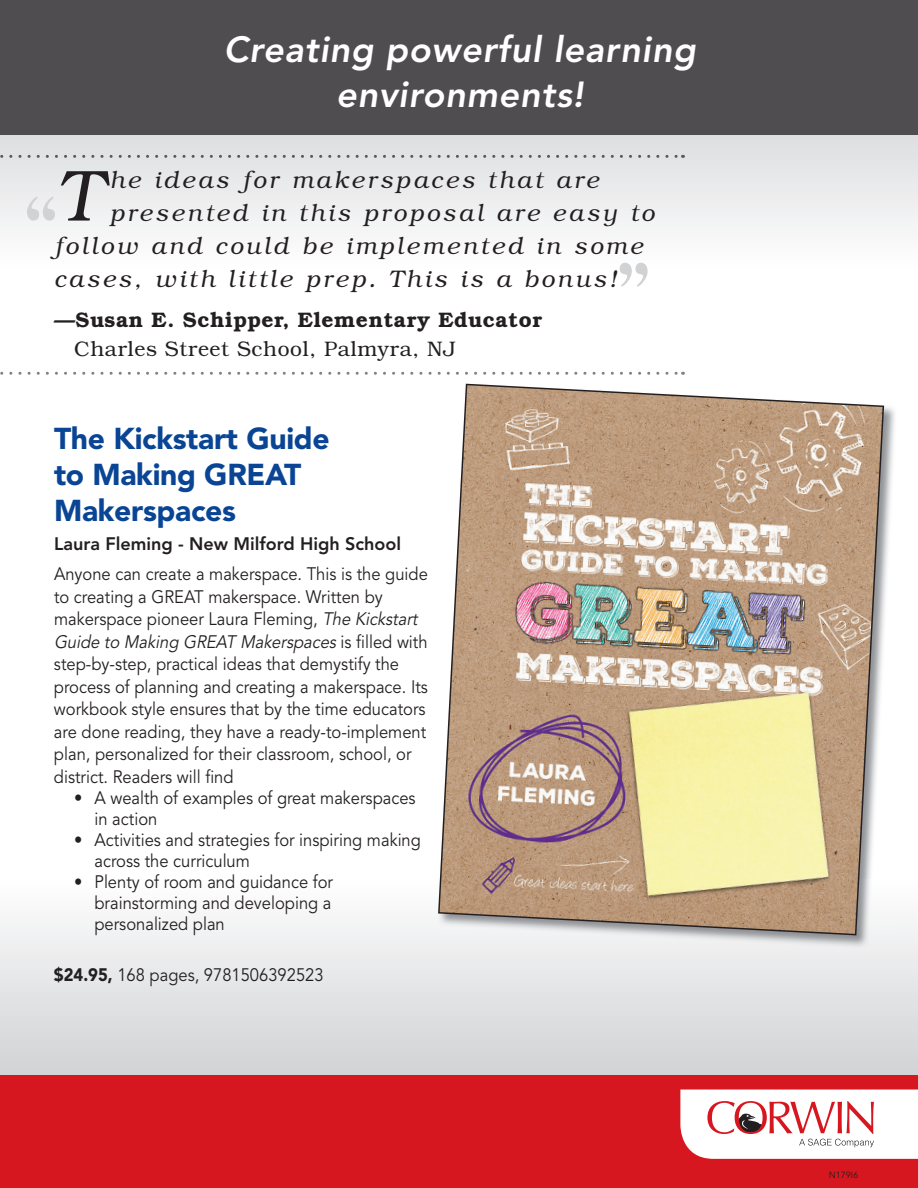
<style>
.page{position:relative;width:918px;height:1188px;background:#fff}
.page>*{position:absolute;margin:0;border:0;box-sizing:border-box;transform-origin:0 0}
.t1{font:italic 300 72.45px "Bookman";color:#231f20}
.t2{font:italic 800 36px/45px "Avenir";letter-spacing:.02em;color:#fff;text-align:center}
.t3{font:900 30px/36px "Avenir";letter-spacing:-.01em;color:#094594}
.t4{font:italic 300 24px "Bookman";letter-spacing:.125em;color:#231f20}
.t5{font:600 21px "Bookman";letter-spacing:.03em;color:#231f20}
.t6{font:300 21px "Bookman";letter-spacing:.03em;color:#231f20}
.t7{font:18px/22.5px "Avenir";color:#231f20;scale:.92 1}
.t8{font:800 18px "Avenir";color:#231f20}
.t9{font:9px "Avenir";color:#231f20}
.s1{font-style:italic}
.s2{font-weight:900}
</style>
<div class="page">
<svg style="left:0;top:135px;width:918px;height:133px"></svg>
<svg style="left:0;top:920px;width:918px;height:156px;background:#e1e0e2"></svg>
<svg style="left:0;top:155px;width:683px;height:3px;background:#bfc0c2"></svg>
<svg style="left:0;top:372px;width:683px;height:3px"></svg>
<svg style="left:27px;top:197px;width:28px;height:24px"></svg>
<svg style="left:620px;top:263px;width:28px;height:24px"></svg>
<div style="left:0;top:1076px;width:918px;height:112px;background:#d7171f"></div>
<div style="left:0;top:0;width:918px;height:135px;background:#504d50"></div>
<img style="left:438px;top:407px;width:459px;height:541px">
<svg style="left:437px;top:383px;width:448px;height:553px;background:#c8b297"></svg>
<svg style="left:680px;top:1090px;width:238px;height:69px;background:#f5dfe0"></svg>
<h2 class="t2" style="left:224px;top:27px;width:474px">Creating powerful learning environments!</h2>
<h1 class="t1" style="left:57px;top:157px;width:45px">T</h1>
<h3 class="t4" style="left:110px;top:166px;width:491px">he ideas for makerspaces that are</h3>
<h3 class="t4" style="left:110px;top:199px;width:546px">presented in this proposal are easy to</h3>
<h3 class="t4" style="left:54px;top:232px;width:590px">follow and could be implemented in some</h3>
<h3 class="t4" style="left:54px;top:265px;width:564px">cases, with little prep. This is a bonus!</h3>
<p class="t5" style="left:54px;top:307px;width:490px">—Susan E. Schipper, Elementary Educator</p>
<p class="t6" style="left:74px;top:336px;width:383px">Charles Street School, Palmyra, NJ</p>
<h3 class="t3" style="left:54px;top:420px;width:277px">The Kickstart Guide to Making GREAT<br>Makerspaces</h3>
<p class="t8" style="left:54px;top:533px;width:349px">Laura Fleming - New Milford High School</p>
<p class="t7" style="left:54px;top:563px;width:408px">Anyone can create a makerspace. This is the guide to creating a GREAT makerspace. Written by makerspace pioneer Laura Fleming, <span class="s1">The Kickstart Guide to Making GREAT Makerspaces</span> i s fil l e d w i t h step-by-step, practical ideas that demystify the process of planning and creating a makerspace. Its workbook style ensures that by the time educators are done reading, they have a ready-to-implement plan, personalized for their classroom, school, or district. Readers will find</p>
<p class="t7" style="left:95px;top:787px;width:351px;line-height:21px;text-indent:-20px">• A wealth of examples of great makerspaces in action</p>
<p class="t7" style="left:95px;top:829px;width:356px;line-height:21px;text-indent:-20px">• Activities and strategies for inspiring making across the curriculum</p>
<p class="t7" style="left:95px;top:871px;width:261px;line-height:21px;text-align:justify;text-indent:-20px">• Plenty of room and guidance for brainstorming and developing a personalized plan</p>
<p class="t7" style="left:54px;top:964px;width:295px"><span class="s2">$24.95,</span> 168 pages, 9781506392523</p>
<p class="t9" style="left:829px;top:1170px;width:31px">N179I6</p>
</div>
